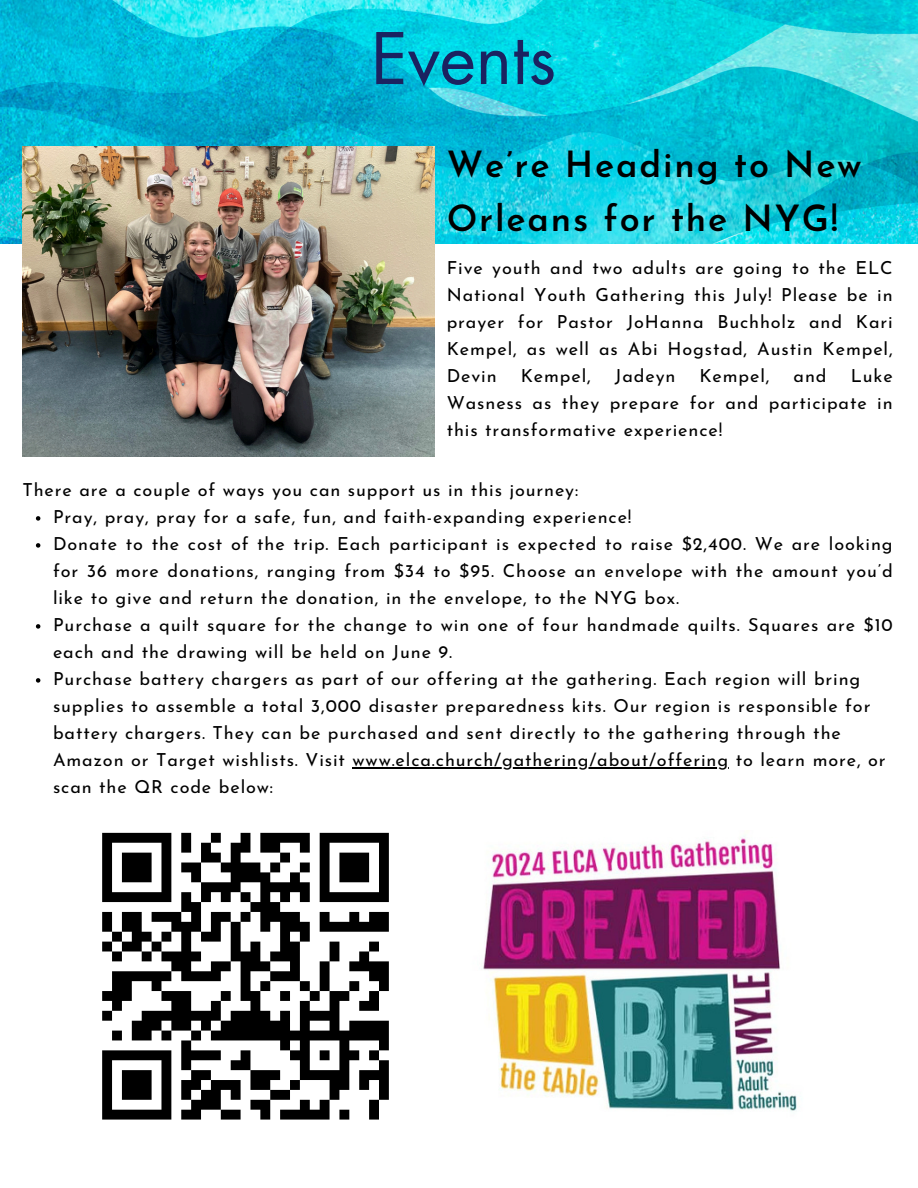
<style>
.page{position:relative;width:918px;height:1188px;background:#fff}
.page>*{position:absolute;margin:0;border:0;box-sizing:border-box;transform-origin:0 0}
.t1{font:69px "Futura LT Pro";color:#1b2260}
.t2{font:600 36px/54px "Josefin Sans";letter-spacing:.05em;color:#000}
.t3{font:18px/27px "Josefin Sans";letter-spacing:.05em;color:#000;text-align:justify}
</style>
<div class="page">
<img style="left:0;top:0;width:918px;height:244px">
<img style="left:22px;top:147px;width:412px;height:309px">
<svg style="left:36px;top:516px;width:4px;height:5px"></svg>
<svg style="left:36px;top:543px;width:4px;height:5px"></svg>
<svg style="left:36px;top:624px;width:4px;height:5px"></svg>
<svg style="left:36px;top:678px;width:4px;height:5px"></svg>
<hr style="left:353px;top:767px;width:376px;height:1px;background:#000">
<svg style="left:102px;top:832px;width:287px;height:288px"></svg>
<img style="left:483px;top:836px;width:318px;height:276px">
<p class="t1" style="left:371px;top:27px;width:187px">Events</p>
<p class="t2" style="left:447px;top:141px;width:417px">We’re Heading to New<br>Orleans for the NYG!</p>
<p class="t3" style="left:447px;top:256px;width:448px">Five youth and two adults are going to the ELC National Youth Gathering this July! Please be in prayer for Pastor JoHanna Buchholz and Kari Kempel, as well as Abi Hogstad, Austin Kempel, Devin</p>
<p class="t3" style="left:447px;top:364px;width:448px;text-indent:404px">Luke Wasness as they prepare for and participate in this transformative experience!</p>
<p class="t3" style="left:521px;top:364px;width:72px">Kempel,</p>
<p class="t3" style="left:615px;top:364px;width:62px">Jadeyn</p>
<p class="t3" style="left:699px;top:364px;width:72px">Kempel,</p>
<p class="t3" style="left:794px;top:364px;width:34px">and</p>
<h2 class="t3" style="left:22px;top:478px;width:557px">There are a couple of ways you can support us in this journey:</h2>
<p class="t3" style="left:53px;top:505px;width:580px">Pray, pray, pray for a safe, fun, and faith-expanding experience!</p>
<p class="t3" style="left:53px;top:532px;width:841px">Donate to the cost of the trip. Each participant is expected to raise $2,400. We are looking for 36 more donations, ranging from $34 to $95. Choose an envelope with the amount you’d like to give and return the donation, in the envelope, to the NYG box.</p>
<p class="t3" style="left:53px;top:613px;width:841px">Purchase a quilt square for the change to win one of four handmade quilts. Squares are $10 each and the drawing will be held on June 9.</p>
<p class="t3" style="left:53px;top:667px;width:834px;text-align:left">Purchase battery chargers as part of our offering at the gathering. Each region will bring supplies to assemble a total 3,000 disaster preparedness kits. Our region is responsible for battery chargers. They can be purchased and sent directly to the gathering through the Amazon or Target wishlists. Visit www.elca.church/gathering/about/offering to learn more, or</p>
<p class="t3" style="left:53px;top:775px;width:222px">scan the QR code below:</p>
</div>
